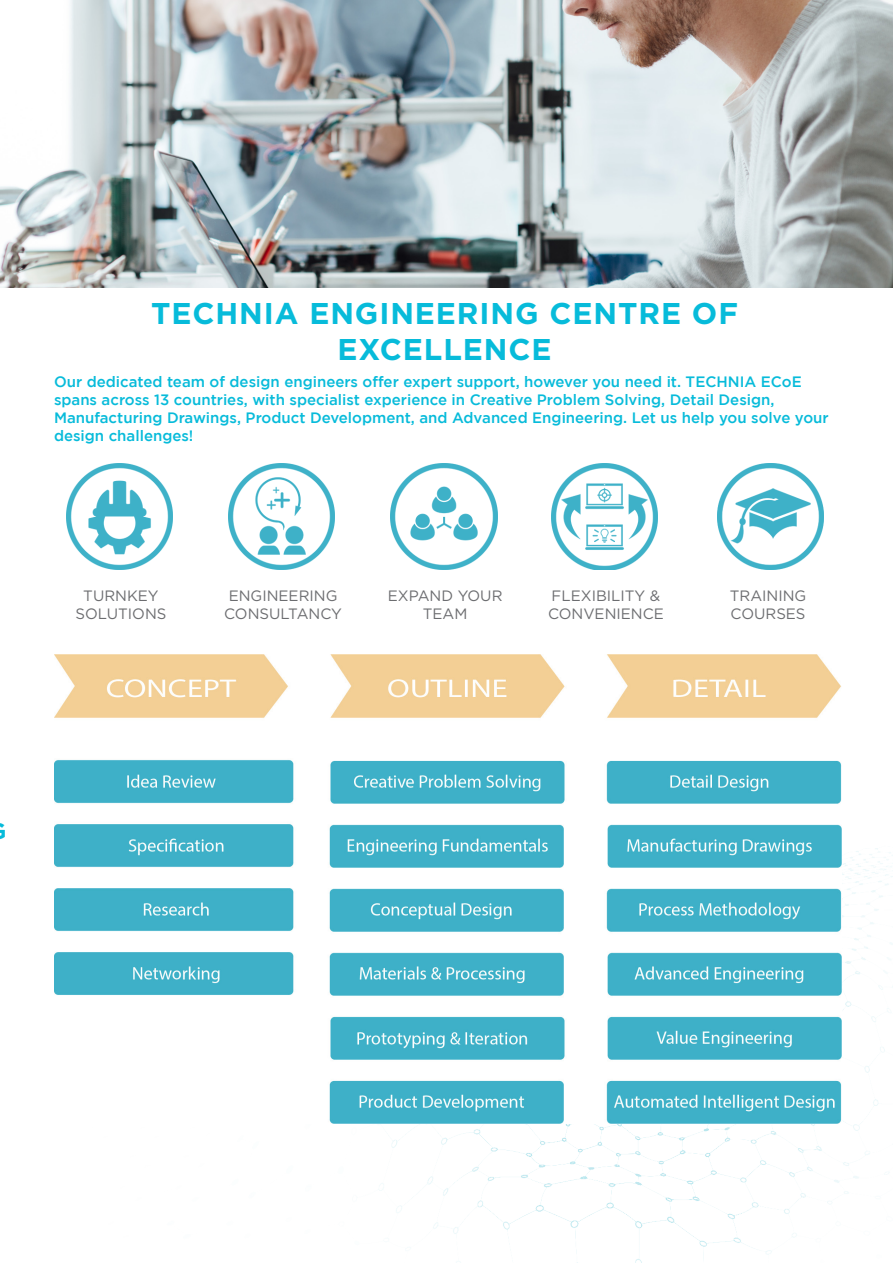
<style>
.page{position:relative;width:893px;height:1263px;background:#fff}
.page>*{position:absolute;margin:0;border:0;box-sizing:border-box;transform-origin:0 0}
.Headline{font:700 30px/36px "Gotham";letter-spacing:.03em;color:#07bbda;text-align:center}
.Subheadline{font:500 15px/18px "Gotham";color:#07bbda}
.Intro{font:15px/18px "Gotham";color:#6c6d70;text-align:center}
</style>
<div class="page">
<img style="left:54px;top:654px;width:839px;height:609px">
<img style="left:67px;top:463px;width:106px;height:107px">
<img style="left:229px;top:463px;width:106px;height:107px">
<img style="left:717px;top:463px;width:106px;height:107px">
<img style="left:551px;top:463px;width:107px;height:107px">
<img style="left:391px;top:463px;width:106px;height:107px">
<img style="left:0;top:0;width:893px;height:288px">
<img style="left:54px;top:655px;width:788px;height:468px">
<p class="Headline" style="left:151px;top:295px;width:588px">TECHNIA ENGINEERING CENTRE OF<br>EXCELLENCE</p>
<p class="Subheadline" style="left:54px;top:373px;width:776px">Our dedicated team of design engineers offer expert support, however you need it. TECHNIA ECoE spans across 13 countries, with specialist experience in Creative Problem Solving, Detail Design, Manufacturing Drawings, Product Development, and Advanced Engineering. Let us help you solve your design challenges!</p>
<p class="Intro" style="left:75px;top:586px;width:93px">TURNKEY<br>SOLUTIONS</p>
<p class="Intro" style="left:224px;top:586px;width:119px">ENGINEERING<br>CONSULTANCY</p>
<p class="Intro" style="left:548px;top:586px;width:117px;text-align:left">FLEXIBILITY &amp;<br>CONVENIENCE</p>
<p class="Intro" style="left:730px;top:586px;width:78px;text-align:left">TRAINING<br>COURSES</p>
<p class="Intro" style="left:388px;top:586px;width:116px">EXPAND YOUR<br>TEAM</p>
</div>
